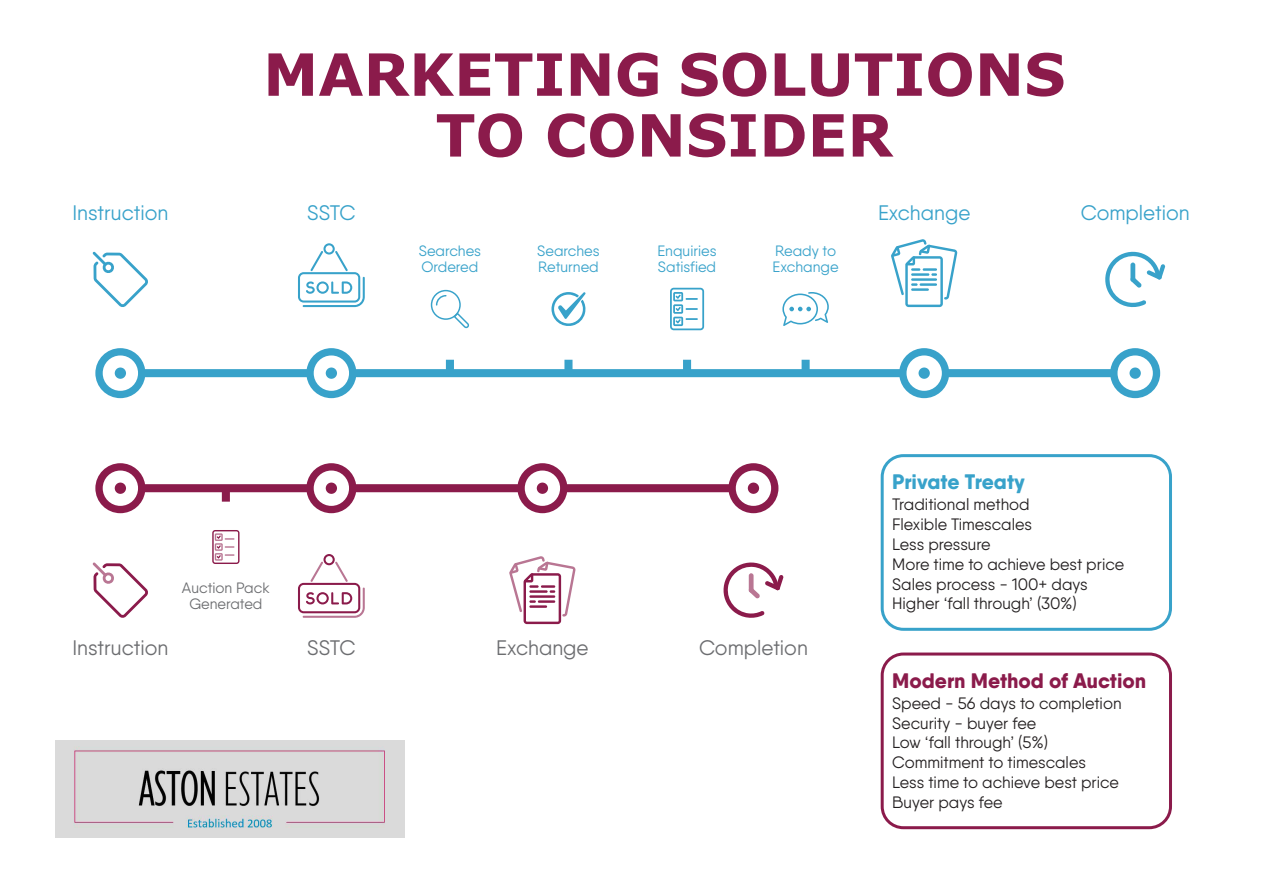
<style>
.page{position:relative;width:1263px;height:893px;background:#fff}
.page>*{position:absolute;margin:0;border:0;box-sizing:border-box;transform-origin:0 0}
.t1{font:700 58.2px "Verdana";color:#8b1b4b}
.t2{font:21px "Qanelas";color:#38a2ca}
.t3{font:21px "Qanelas";color:#6c6d70}
.t4{font:800 21px "Qanelas Soft";color:#8b1b4b}
.t5{font:800 21px "Qanelas Soft";color:#38a2ca}
.t6{font:16.5px "Qanelas";color:#231f20}
.t7{font:15px/16.5px "Qanelas";color:#38a2ca}
.t8{font:15px/16.5px "Qanelas";color:#6c6d70;text-align:center}
</style>
<div class="page">
<svg style="left:95px;top:348px;width:1065px;height:50px"></svg>
<div style="left:103px;top:355px;width:35px;height:36px;border:12px solid #fff;border-radius:50%"></div>
<div style="left:881px;top:454px;width:291px;height:177px;border:3px solid #38a2ca;border-radius:21px"></div>
<div style="left:881px;top:652px;width:291px;height:177px;border:3px solid #8b1b4b;border-radius:21px"></div>
<div style="left:314px;top:355px;width:35px;height:36px;border:12px solid #fff;border-radius:50%"></div>
<div style="left:906px;top:355px;width:36px;height:36px;border:12px solid #fff;border-radius:50%"></div>
<div style="left:1117px;top:355px;width:36px;height:36px;border:12px solid #fff;border-radius:50%"></div>
<svg style="left:95px;top:463px;width:683px;height:50px"></svg>
<div style="left:103px;top:471px;width:35px;height:35px;border:12px solid #fff;border-radius:50%"></div>
<div style="left:314px;top:471px;width:35px;height:35px;border:12px solid #fff;border-radius:50%"></div>
<div style="left:525px;top:471px;width:35px;height:35px;border:12px solid #fff;border-radius:50%"></div>
<div style="left:736px;top:471px;width:35px;height:35px;border:12px solid #fff;border-radius:50%"></div>
<svg style="left:93px;top:562px;width:55px;height:56px"></svg>
<svg style="left:93px;top:252px;width:55px;height:55px"></svg>
<svg style="left:509px;top:556px;width:67px;height:68px"></svg>
<svg style="left:891px;top:239px;width:66px;height:68px"></svg>
<svg style="left:212px;top:530px;width:27px;height:34px"></svg>
<svg style="left:670px;top:288px;width:34px;height:42px"></svg>
<svg style="left:431px;top:290px;width:38px;height:38px"></svg>
<svg style="left:298px;top:554px;width:67px;height:64px"></svg>
<svg style="left:298px;top:243px;width:67px;height:64px"></svg>
<svg style="left:551px;top:292px;width:35px;height:34px"></svg>
<svg style="left:782px;top:292px;width:47px;height:34px"></svg>
<svg style="left:723px;top:562px;width:61px;height:56px"></svg>
<svg style="left:1105px;top:251px;width:60px;height:57px"></svg>
<img style="left:55px;top:741px;width:349px;height:97px">
<p class="t1" style="left:263px;top:37px;width:804px">MARKETING SOLUTIONS</p>
<p class="t1" style="left:436px;top:98px;width:459px">TO CONSIDER</p>
<p class="t2" style="left:72px;top:200px;width:97px">Instruction</p>
<p class="t2" style="left:307px;top:200px;width:50px">SSTC</p>
<p class="t2" style="left:878px;top:200px;width:94px">Exchange</p>
<p class="t2" style="left:1081px;top:200px;width:110px">Completion</p>
<p class="t7" style="left:419px;top:242px;width:64px">Searches</p>
<p class="t7" style="left:422px;top:258px;width:58px">Ordered</p>
<p class="t7" style="left:537px;top:242px;width:64px">Searches</p>
<p class="t7" style="left:538px;top:258px;width:62px">Returned</p>
<p class="t7" style="left:657px;top:242px;width:61px">Enquiries</p>
<p class="t7" style="left:658px;top:258px;width:60px">Satisfied</p>
<p class="t7" style="left:773px;top:242px;width:67px">Ready to<br>Exchange</p>
<p class="t8" style="left:182px;top:579px;width:89px">Auction Pack<br>Generated</p>
<p class="t3" style="left:72px;top:635px;width:97px">Instruction</p>
<p class="t3" style="left:307px;top:635px;width:50px">SSTC</p>
<p class="t3" style="left:496px;top:635px;width:94px">Exchange</p>
<p class="t3" style="left:699px;top:635px;width:110px">Completion</p>
<p class="t5" style="left:892px;top:469px;width:134px">Private Treaty</p>
<p class="t6" style="left:892px;top:495px;width:139px">Traditional method</p>
<p class="t6" style="left:892px;top:514px;width:141px">Flexible Timescales</p>
<p class="t6" style="left:892px;top:534px;width:100px">Less pressure</p>
<p class="t6" style="left:892px;top:554px;width:234px">More time to achieve best price</p>
<p class="t6" style="left:892px;top:574px;width:197px">Sales process - 100+ days</p>
<p class="t6" style="left:892px;top:594px;width:186px">Higher ‘fall through’ (30%)</p>
<p class="t4" style="left:892px;top:667px;width:255px">Modern Method of Auction</p>
<p class="t6" style="left:892px;top:693px;width:231px">Speed - 56 days to completion</p>
<p class="t6" style="left:892px;top:713px;width:145px">Security - buyer fee</p>
<p class="t6" style="left:892px;top:732px;width:157px">Low ‘fall through’ (5%)</p>
<p class="t6" style="left:892px;top:752px;width:195px">Commitment to timescales</p>
<p class="t6" style="left:892px;top:772px;width:228px">Less time to achieve best price</p>
<p class="t6" style="left:892px;top:792px;width:112px">Buyer pays fee</p>
</div>
